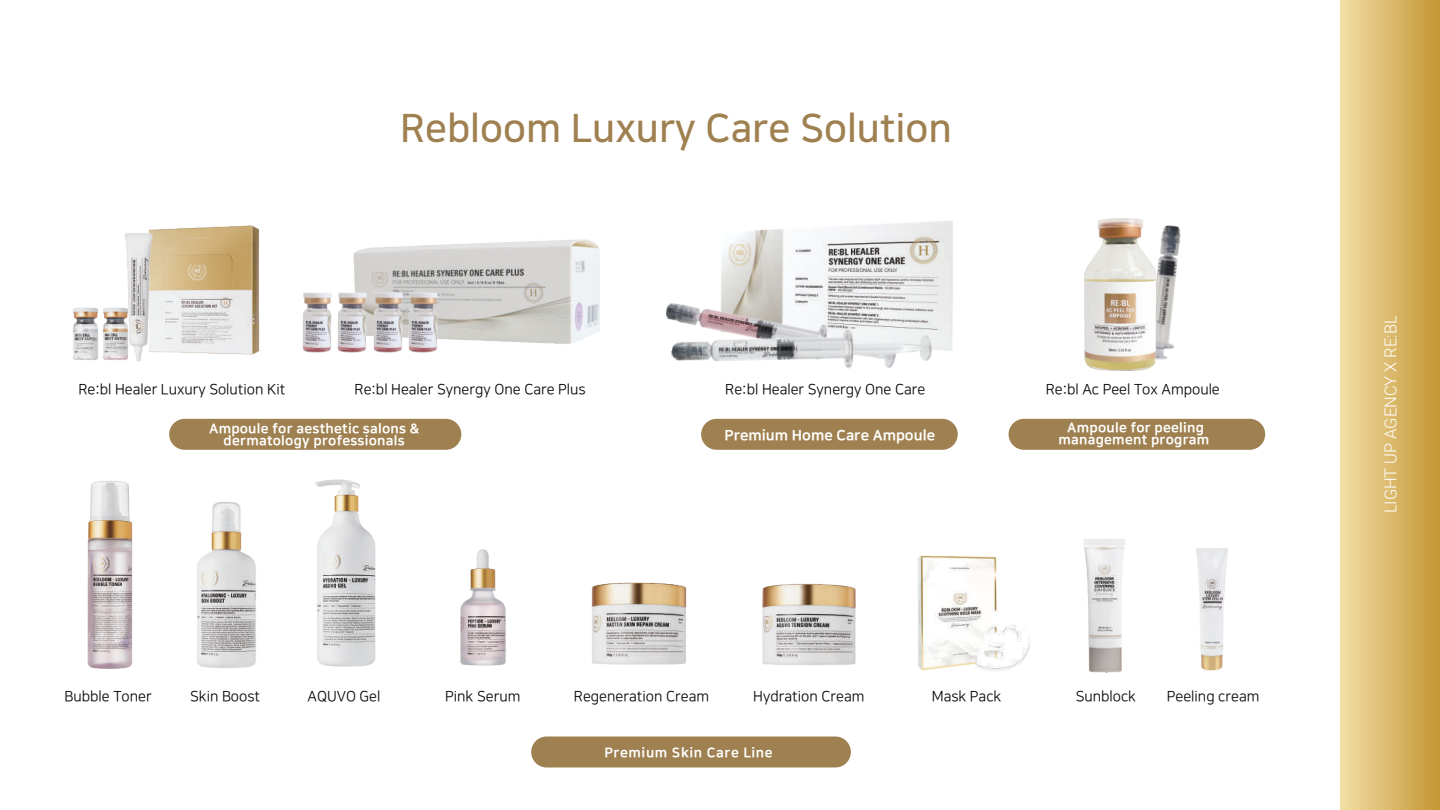
<style>
.page{position:relative;width:1440px;height:810px;background:#fff}
.page>*{position:absolute;margin:0;border:0;box-sizing:border-box;transform-origin:0 0}
.t1{font:39px "Nanum Square ac B";color:#9f8050}
.t2{font:300 16.5px "Roboto";color:#fff}
.t3{font:14.4px "Nanum Square ac R";color:#030303}
.t4{font:14.4px "Nanum Square ac EB";color:#fff}
.t5{font:13.5px/12px "Nanum Square ac EB";letter-spacing:.015em;color:#fff;text-align:center}
.t6{font:13.5px "Nanum Square ac EB";letter-spacing:.045em;color:#fff}
</style>
<div class="page">
<div style="left:531px;top:737px;width:320px;height:30px;background:#9f8050;border-radius:15px"></div>
<div style="left:169px;top:419px;width:292px;height:31px;background:#9f8050;border-radius:15px"></div>
<div style="left:701px;top:419px;width:257px;height:31px;background:#9f8050;border-radius:15px"></div>
<div style="left:1340px;top:0;width:100px;height:810px;background:linear-gradient(to right,#f2dfa6,#c59634)"></div>
<img style="left:591px;top:582px;width:96px;height:83px">
<img style="left:762px;top:583px;width:94px;height:82px">
<img style="left:315px;top:479px;width:61px;height:188px">
<img style="left:197px;top:502px;width:59px;height:166px">
<img style="left:87px;top:481px;width:46px;height:188px">
<img style="left:460px;top:549px;width:46px;height:117px">
<img style="left:157px;top:225px;width:103px;height:130px">
<img style="left:125px;top:229px;width:32px;height:133px">
<img style="left:102px;top:303px;width:29px;height:59px">
<img style="left:73px;top:307px;width:25px;height:53px">
<img style="left:353px;top:239px;width:247px;height:105px">
<img style="left:302px;top:292px;width:29px;height:61px">
<img style="left:337px;top:291px;width:29px;height:62px">
<img style="left:373px;top:291px;width:30px;height:62px">
<img style="left:408px;top:291px;width:30px;height:62px">
<div style="left:1009px;top:419px;width:256px;height:31px;background:#9f8050;border-radius:15px"></div>
<img style="left:917px;top:555px;width:113px;height:116px">
<img style="left:721px;top:220px;width:232px;height:131px">
<img style="left:665px;top:293px;width:238px;height:35px">
<img style="left:671px;top:328px;width:264px;height:41px">
<img style="left:1083px;top:539px;width:42px;height:134px">
<img style="left:1196px;top:548px;width:32px;height:123px">
<img style="left:1127px;top:225px;width:54px;height:146px">
<img style="left:1085px;top:218px;width:70px;height:152px">
<h1 class="t1" style="left:400px;top:108px;width:553px">Rebloom Luxury Care Solution</h1>
<p class="t3" style="left:78px;top:382px;width:209px">Re:bl Healer Luxury Solution Kit</p>
<p class="t3" style="left:355px;top:382px;width:233px">Re:bl Healer Synergy One Care Plus</p>
<p class="t3" style="left:725px;top:382px;width:202px">Re:bl Healer Synergy One Care</p>
<p class="t5" style="left:209px;top:423px;width:212px">Ampoule for aesthetic salons &amp; dermatology professionals</p>
<p class="t4" style="left:724px;top:427px;width:212px">Premium Home Care Ampoule</p>
<p class="t3" style="left:1046px;top:382px;width:176px">Re:bl Ac Peel Tox Ampoule</p>
<p class="t5" style="left:1058px;top:422px;width:152px">Ampoule for peeling management program</p>
<p class="t3" style="left:65px;top:689px;width:89px">Bubble Toner</p>
<p class="t3" style="left:190px;top:689px;width:72px">Skin Boost</p>
<p class="t3" style="left:308px;top:689px;width:74px">AQUVO Gel</p>
<p class="t3" style="left:445px;top:689px;width:77px">Pink Serum</p>
<p class="t3" style="left:574px;top:689px;width:137px">Regeneration Cream</p>
<p class="t3" style="left:753px;top:689px;width:113px">Hydration Cream</p>
<p class="t3" style="left:932px;top:689px;width:71px">Mask Pack</p>
<p class="t3" style="left:1076px;top:689px;width:62px">Sunblock</p>
<p class="t3" style="left:1167px;top:689px;width:94px">Peeling cream</p>
<p class="t6" style="left:604px;top:745px;width:170px">Premium Skin Care Line</p>
<p class="t2" style="left:1379px;top:513px;width:199px;rotate:-90deg">LIGHT UP AGENCY X RE:BL</p>
</div>
